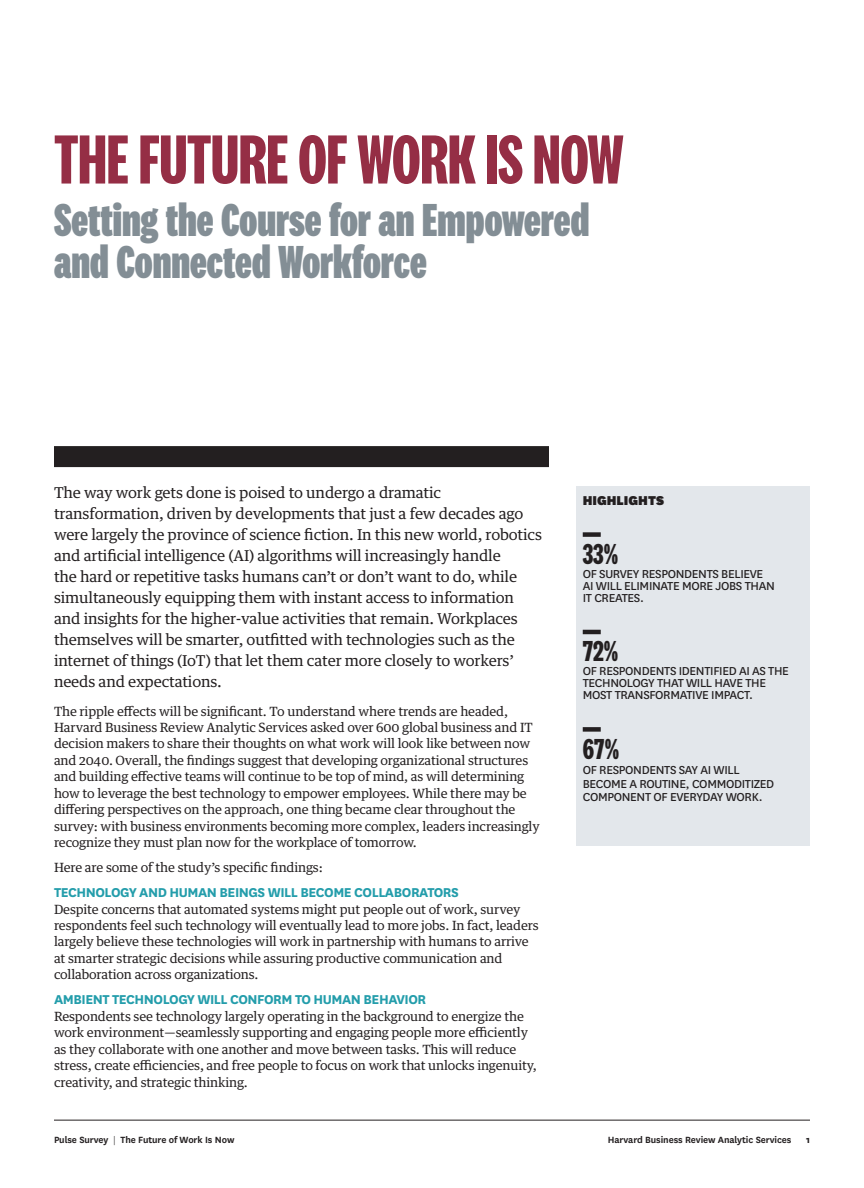
<style>
.page{position:relative;width:864px;height:1188px;background:#fff}
.page>*{position:absolute;margin:0;border:0;box-sizing:border-box;transform-origin:0 0}
.t1{font:700 72px "National 2 Compressed";letter-spacing:-.01em;color:#952e45}
.t2{font:800 48px/42px "National 2 Compressed";color:#838e95}
.t3{font:700 30px "National 2 Compressed";color:#231f20}
.t4{font:15px/21px "Guardian Text Egyp HBR";letter-spacing:-.01em;color:#231f20}
.t5{font:700 15px "National HBR";letter-spacing:-.03em;color:#239dab}
.t6{font:900 15px "National HBR";color:#231f20}
.t7{font:13.5px/12px "HBR Stationery";letter-spacing:-.025em;color:#231f20}
.t8{font:12.75px/16.5px "Guardian Text Egyp HBR";letter-spacing:-.01em;color:#231f20}
.t9{font:600 10.5px "National HBR";letter-spacing:-.01em;color:#231f20}
.t10{font:800 10.5px "National HBR";color:#231f20}
.s1{font-weight:300}
</style>
<div class="page">
<hr style="left:54px;top:1120px;width:756px;height:1px;background:#231f20">
<div style="left:54px;top:446px;width:495px;height:21px;background:#231f20"></div>
<div style="left:576px;top:487px;width:234px;height:359px;background:#e3e7eb"></div>
<div style="left:583px;top:532px;width:18px;height:5px;background:#231f20"></div>
<hr style="left:583px;top:630px;width:18px;height:4px;background:#231f20">
<div style="left:583px;top:727px;width:18px;height:5px;background:#231f20"></div>
<h1 class="t1" style="left:54px;top:121px;width:571px">THE FUTURE OF WORK IS NOW</h1>
<h2 class="t2" style="left:54px;top:199px;width:537px">Setting the Course for an Empowered and Connected Workforce</h2>
<p class="t4" style="left:54px;top:481px;width:490px">The way work gets done is poised to undergo a dramatic transformation, driven by developments that just a few decades ago were largely the province of science fiction. In this new world, robotics and artificial intelligence (AI) algorithms will increasingly handle<br>the hard or repetitive tasks humans can’t or don’t want to do, while simultaneously equipping them with instant access to information and insights for the higher-value activities that remain. Workplaces themselves will be smarter, outfitted with technologies such as the internet of things (IoT) that let them cater more closely to workers’ needs and expectations.</p>
<p class="t8" style="left:54px;top:701px;width:487px">The ripple effects will be significant. To understand where trends are headed, Harvard Business Review Analytic Services asked over 600 global business and IT decision makers to share their thoughts on what work will look like between now and 2040. Overall, the findings suggest that developing organizational structures and building effective teams will continue to be top of mind, as will determining how to leverage the best technology to empower employees. While there may be differing perspectives on the approach, one thing became clear throughout the survey: with business environments becoming more complex, leaders increasingly recognize they must plan now for the workplace of tomorrow.</p>
<p class="t8" style="left:54px;top:858px;width:270px">Here are some of the study’s specific findings:</p>
<p class="t5" style="left:54px;top:882px;width:406px">TECHNOLOGY AND HUMAN BEINGS WILL BECOME COLLABORATORS</p>
<p class="t8" style="left:54px;top:899px;width:486px">Despite concerns that automated systems might put people out of work, survey respondents feel such technology will eventually lead to more jobs. In fact, leaders largely believe these technologies will work in partnership with humans to arrive at smarter strategic decisions while assuring productive communication and collaboration across organizations.</p>
<p class="t5" style="left:54px;top:989px;width:374px">AMBIENT TECHNOLOGY WILL CONFORM TO HUMAN BEHAVIOR</p>
<p class="t8" style="left:54px;top:1007px;width:484px">Respondents see technology largely operating in the background to energize the work environment—seamlessly supporting and engaging people more efficiently as they collaborate with one another and move between tasks. This will reduce stress, create efficiencies, and free people to focus on work that unlocks ingenuity, creativity, and strategic thinking.</p>
<p class="t6" style="left:583px;top:490px;width:83px">HIGHLIGHTS</p>
<h3 class="t3" style="left:583px;top:538px;width:37px">33%</h3>
<p class="t7" style="left:583px;top:567px;width:194px">OF SURVEY RESPONDENTS BELIEVE<br>AI WILL ELIMINATE MORE JOBS THAN<br>IT CREATES.</p>
<h3 class="t3" style="left:583px;top:635px;width:37px">72%</h3>
<p class="t7" style="left:583px;top:665px;width:208px">OF RESPONDENTS IDENTIFIED AI AS THE<br>TECHNOLOGY THAT WILL HAVE THE<br>MOST TRANSFORMATIVE IMPACT.</p>
<h3 class="t3" style="left:583px;top:733px;width:38px">67%</h3>
<p class="t7" style="left:583px;top:763px;width:193px;line-height:13.5px">OF RESPONDENTS SAY AI WILL<br>BECOME A ROUTINE, COMMODITIZED<br>COMPONENT OF EVERYDAY WORK.</p>
<p class="t9" style="left:54px;top:1132px;width:182px">Pulse Survey <span class="s1">|</span> The Future of Work Is Now</p>
<p class="t9" style="left:608px;top:1133px;width:185px">Harvard Business Review Analytic Services</p>
<p class="t10" style="left:806px;top:1133px;width:5px">1</p>
</div>
